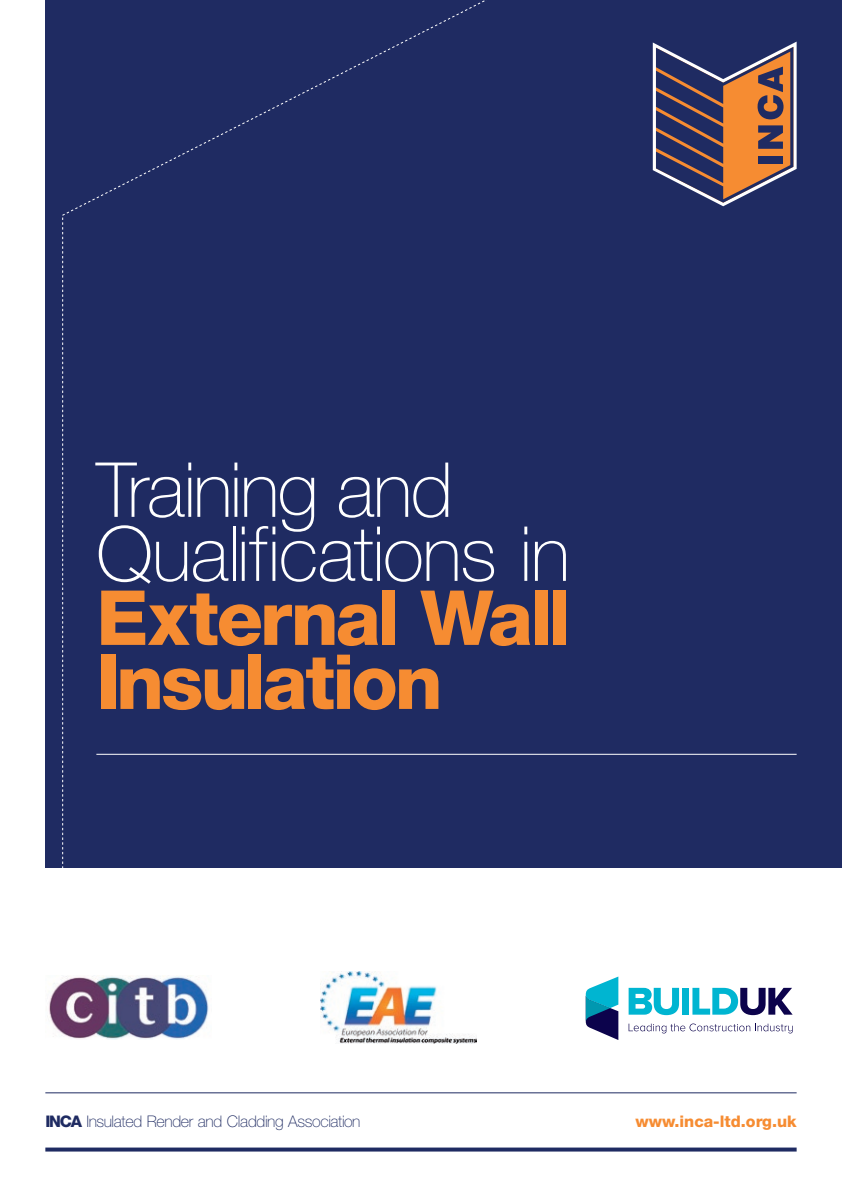
<style>
.page{position:relative;width:842px;height:1191px;background:#fff}
.page>*{position:absolute;margin:0;border:0;box-sizing:border-box;transform-origin:0 0}
.t1{font:100 76px/64px "Helvetica Neue LT Std";letter-spacing:-.02em;color:#fff}
.t2{font:100 16px "Helvetica Neue LT Std";letter-spacing:-.02em;color:#1f2b62}
.t3{font:800 16px "Helvetica Neue LT Std";color:#f68c32}
.s1{font-weight:800;color:#f68c32}
.s2{font-weight:800}
</style>
<div class="page">
<div style="left:45px;top:0;width:797px;height:867px;background:#1f2b62"></div>
<svg style="left:62px;top:0;width:423px;height:216px"></svg>
<svg style="left:62px;top:217px;width:1px;height:935px"></svg>
<svg style="left:45px;top:1147px;width:752px;height:4px;background:#3e4877"></svg>
<hr style="left:45px;top:1092px;width:752px;height:1px;background:#1f2b62">
<img style="left:49px;top:975px;width:160px;height:64px">
<img style="left:320px;top:972px;width:156px;height:71px">
<hr style="left:96px;top:754px;width:701px;height:1px;background:#fff">
<svg style="left:629px;top:1023px;width:164px;height:10px"></svg>
<svg style="left:586px;top:976px;width:32px;height:64px"></svg>
<svg style="left:629px;top:987px;width:50px;height:28px"></svg>
<div style="left:682px;top:987px;width:7px;height:27px;background:#00b5d1"></div>
<svg style="left:692px;top:987px;width:101px;height:28px"></svg>
<svg style="left:653px;top:42px;width:144px;height:164px"></svg>
<p class="t1" style="left:96px;top:458px;width:476px">Training and<br>Qualifications in<br><span class="s1">External Wall<br>Insulation</span></p>
<p class="t2" style="left:45px;top:1112px;width:317px"><span class="s2">INCA</span> Insulated Render and Cladding Association</p>
<p class="t3" style="left:635px;top:1111px;width:163px">www.inca-ltd.org.uk</p>
</div>
